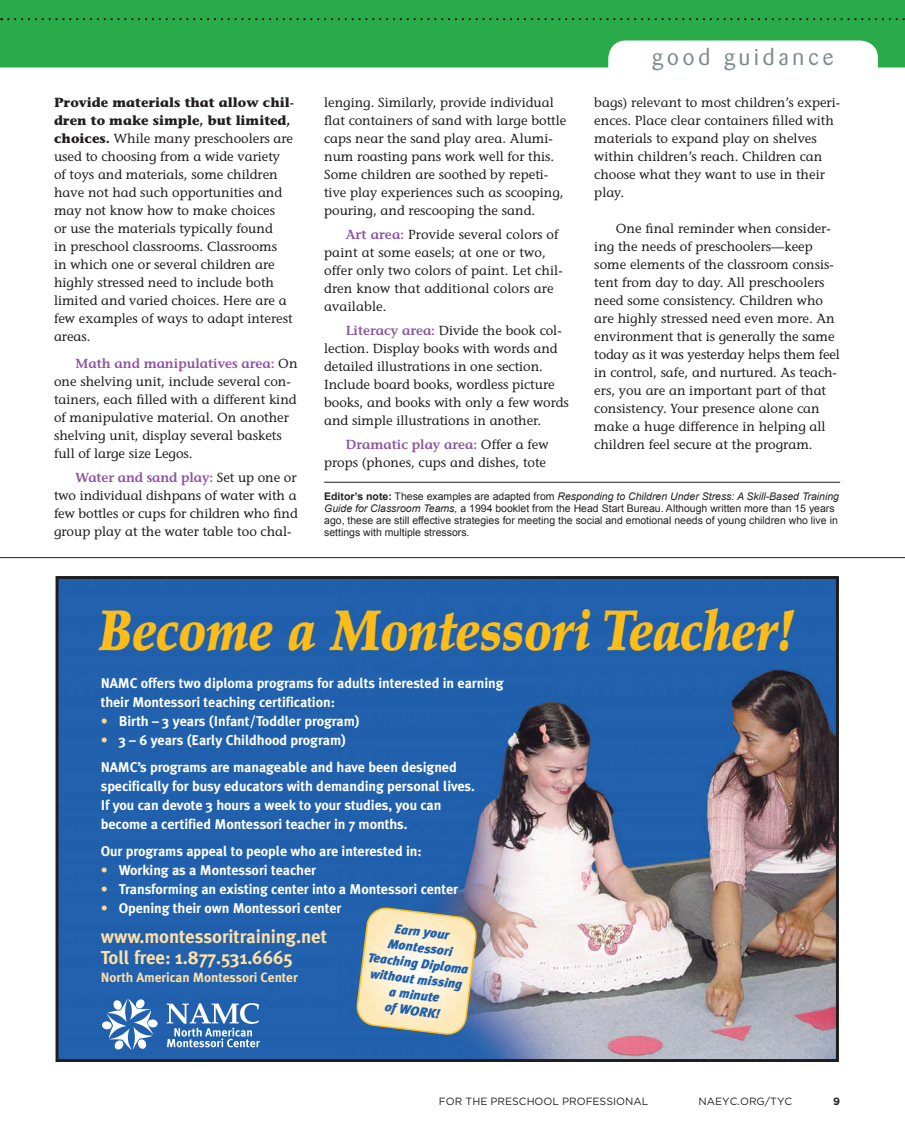
<style>
.page{position:relative;width:905px;height:1134px;background:#fff}
.page>*{position:absolute;margin:0;border:0;box-sizing:border-box;transform-origin:0 0}
.t1{font:italic 900 57px "Palatino";letter-spacing:-.005em;color:#fdbc17;scale:.85 1}
.t2{font:22.5px "Barmeno";letter-spacing:.18em;color:#7f8c8d}
.t3{font:700 18.75px/21.5px "Meta Plus";letter-spacing:-.005em;color:#ffe0a4}
.t4{font:700 14.1px/19px "Meta Plus";letter-spacing:-.005em;color:#fff}
.t5{font:700 13.5px "Meta Plus";letter-spacing:-.005em;color:#ffe0a4}
.t6{font:500 13.2px/18px "Stone Informal Std";color:#231f20}
.t7{font:italic 900 13.05px/15.8px "Meta Plus";color:#1e60ad;text-align:center}
.t8{font:10.5px/12px "Arial";color:#231f20}
.t9{font:10.5px "Gotham";color:#231f20}
.t10{font:700 10.5px "Gotham";color:#231f20}
.s1{font-weight:700}
.s2{font-weight:600;color:#8e52a1}
.s3{font-style:italic}
.s4{color:#feda90}
</style>
<div class="page">
<img style="left:60px;top:580px;width:774px;height:478px">
<div style="left:56px;top:576px;width:782px;height:486px;border:3px solid #201d1e"></div>
<svg style="left:102px;top:993px;width:56px;height:63px"></svg>
<svg style="left:167px;top:1003px;width:93px;height:44px"></svg>
<svg style="left:355px;top:908px;width:123px;height:128px;background:#d8d3bd"></svg>
<hr style="left:0;top:557px;width:904px;height:1px;background:#231f20">
<hr style="left:324px;top:482px;width:516px;height:1px;background:#231f20">
<svg style="left:0;top:0;width:905px;height:68px;background:#43b460"></svg>
<p class="t6" style="left:54px;top:93px;width:242px"><span class="s1">Provide materials that allow chil&shy;dren to make simple, but limited, choices.</span> While many preschoolers are used to choosing from a wide variety of toys and materials, some children have not had such opportunities and may not know how to make choices<br>or use the materials typically found<br>in preschool classrooms. Classrooms<br>in which one or several children are highly stressed need to include both limited and varied choices. Here are a few examples of ways to adapt interest areas.</p>
<p class="t6" style="left:54px;top:354px;width:245px;text-indent:22px"><span class="s2">Math and manipulatives area:</span> On one shelving unit, include several con&shy;tainers, each filled with a different kind of manipulative material. On another shelving unit, display several baskets full of large size Legos.</p>
<p class="t6" style="left:54px;top:468px;width:245px;text-align:justify;text-indent:22px"><span class="s2">Water and sand play:</span> Set up one or two individual dishpans of water with a few bottles or cups for children who find group play at the water table too chal-</p>
<h2 class="t2" style="left:652px;top:44px;width:183px">good guidance</h2>
<p class="t6" style="left:324px;top:93px;width:243px">lenging. Similarly, provide individual flat containers of sand with large bottle caps near the sand play area. Alumi&shy;num roasting pans work well for this.<br>Some children are soothed by repeti&shy;tive play experiences such as scooping, pouring, and rescooping the sand.</p>
<p class="t6" style="left:324px;top:225px;width:240px;text-indent:22px"><span class="s2">Art area:</span> Provide several colors of paint at some easels; at one or two, offer only two colors of paint. Let chil&shy;dren know that additional colors are available.</p>
<p class="t6" style="left:324px;top:321px;width:246px;text-indent:22px"><span class="s2">Literacy area:</span> Divide the book col&shy;lection. Display books with words and detailed illustrations in one section.<br>Include board books, wordless picture books, and books with only a few words and simple illustrations in another.</p>
<p class="t6" style="left:324px;top:435px;width:226px;text-align:right"><span class="s2">Dramatic play area:</span> Offer a few props (phones, cups and dishes, tote</p>
<p class="t8" style="left:324px;top:490px;width:516px"><span class="s1">Editor’s note:</span> These examples are adapted from <span class="s3">Responding to Children Under Stress: A Skill-Based Training Guide for Classroom Teams,</span> a 1994 booklet from the H ead Start Bureau. Although written more than 15 years ago, these are still effective strategies for meeting the social and emotional needs of young children who live in settings with multiple stressors.</p>
<p class="t6" style="left:594px;top:93px;width:247px">bags) relevant to most children’s experi&shy;ences. Place clear containers filled with materials to expand play on shelves within children’s reach. Children can choose what they want to use in their play.</p>
<p class="t6" style="left:594px;top:219px;width:247px;text-indent:22px">One final reminder when consider&shy;ing the needs of preschoolers—keep some elements of the classroom consis&shy;tent from day to day. All preschoolers need some consistency. Children who are highly stressed need even more. An environment that is generally the same today as it was yesterday helps them feel in control, safe, and nurtured. As teach&shy;ers, you are an important part of that consistency. Your presence alone can make a huge difference in helping all children feel secure at the program.</p>
<h1 class="t1" style="left:98px;top:597px;width:819px">Become a Montessori Teacher!</h1>
<p class="t4" style="left:101px;top:674px;width:404px">NAMC offers two diploma programs for adults interested in earning their Montessori teaching certification:</p>
<p class="t4" style="left:101px;top:712px;width:260px"><span class="s4">•</span> Birth – 3 years (Infant/Toddler program)</p>
<p class="t4" style="left:101px;top:727px;width:357px;line-height:26.5px"><span class="s4">•</span> 3 – 6 years (Early Childhood program)<br>NAMC’s programs are manageable and have been designed</p>
<p class="t4" style="left:101px;top:776px;width:376px">specifically for busy educators with demanding personal lives.<br>If you can devote 3 hours a week to your studies, you can become a certified Montessori teacher in 7 months.</p>
<p class="t4" style="left:101px;top:841px;width:322px">Our programs appeal to people who are interested in:</p>
<p class="t4" style="left:101px;top:860px;width:217px"><span class="s4">•</span> Working as a Montessori teacher</p>
<p class="t4" style="left:101px;top:879px;width:359px"><span class="s4">•</span> Transforming an existing center into a Montessori center</p>
<p class="t4" style="left:101px;top:898px;width:242px"><span class="s4">•</span> Opening their own Montessori center</p>
<p class="t7" style="left:373px;top:918px;width:103px;rotate:7deg">Earn your<br>Montessori<br>Teaching Diploma without missing a minute<br>of WORK!</p>
<h3 class="t3" style="left:101px;top:925px;width:228px">www.montessoritraining.net<br>Toll free: 1.877.531.6665</h3>
<p class="t5" style="left:101px;top:969px;width:198px">North American Montessori Center</p>
<p class="t9" style="left:439px;top:1095px;width:211px">FOR THE PRESCHOOL PROFESSIONAL</p>
<p class="t9" style="left:698px;top:1095px;width:95px">NAEYC.ORG/TYC</p>
<p class="t10" style="left:833px;top:1095px;width:8px">9</p>
</div>
